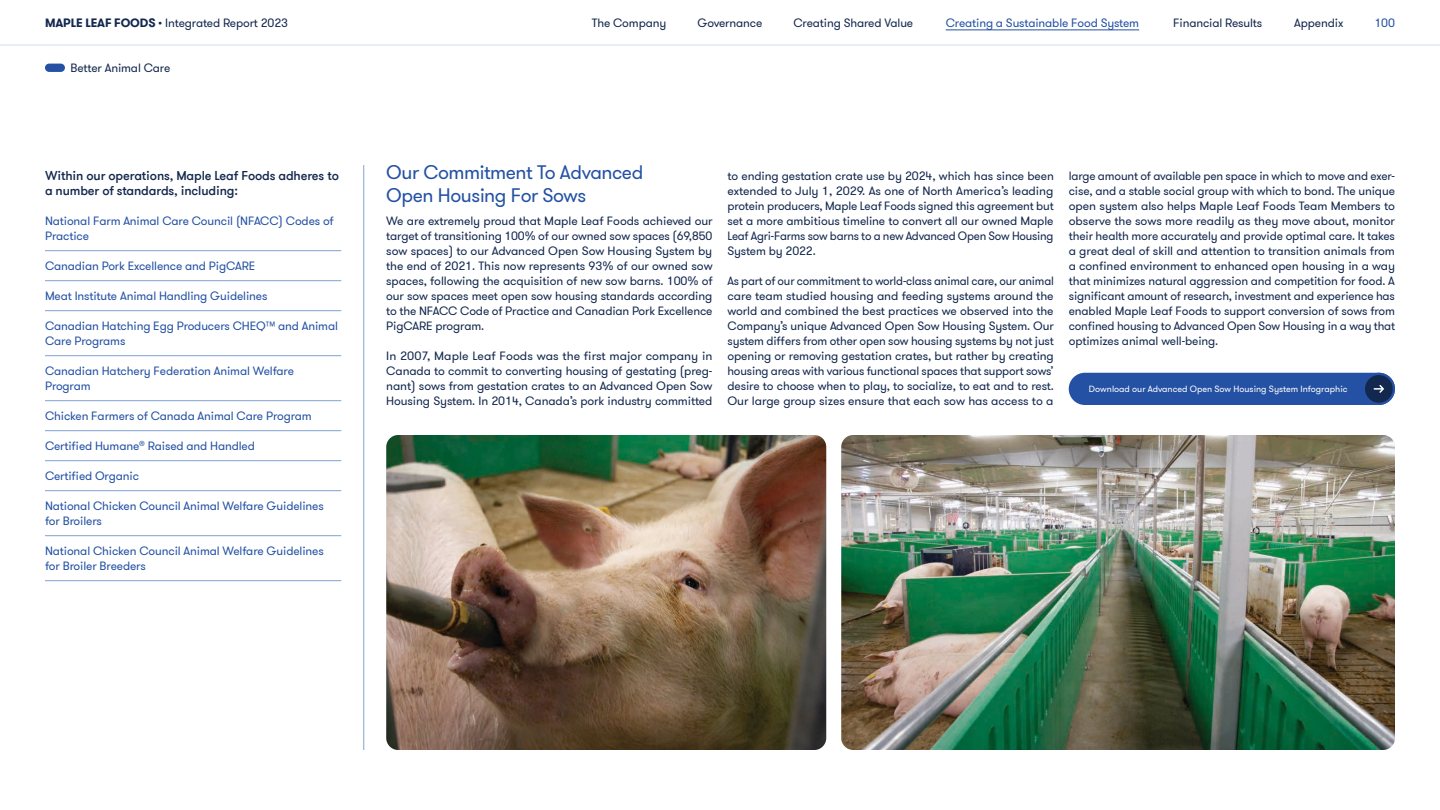
<style>
.page{position:relative;width:1440px;height:810px;background:#fff}
.page>*{position:absolute;margin:0;border:0;box-sizing:border-box;transform-origin:0 0}
._26_30_-_H5{font:19.5px/22.5px "GT Walsheim";letter-spacing:-.025em;color:#2451a4}
._16_20_-_H6{font:500 12.75px/15px "GT Walsheim";letter-spacing:-.01em;color:#13284e}
._16_20_-_Body_1{font:12px/15px "GT Walsheim";letter-spacing:-.01em;color:#13284e;text-align:justify}
._16_20_-_Body_1___lined_list{font:12px/15px "GT Walsheim";letter-spacing:-.01em;color:#2451a4}
._12_15_-_Body_2{font:9px "GT Walsheim";color:#fff}
.s1{font-weight:700}
</style>
<div class="page">
<div style="left:1070px;top:374px;width:324px;height:30px;background:#2451a4;border-radius:15px"></div>
<div style="left:1069px;top:373px;width:326px;height:32px;border:2px solid #2451a4;border-radius:15px"></div>
<div style="left:1364px;top:374px;width:30px;height:30px;background:#13284e;border-radius:50%"></div>
<div style="left:1363px;top:373px;width:32px;height:32px;border:2px solid #2451a4;border-radius:50%"></div>
<svg style="left:1374px;top:385px;width:10px;height:8px"></svg>
<img style="left:386px;top:435px;width:440px;height:315px">
<img style="left:841px;top:435px;width:554px;height:315px">
<hr style="left:45px;top:250px;width:296px;height:1px;background:#81a3d2">
<hr style="left:45px;top:280px;width:296px;height:1px;background:#81a3d2">
<hr style="left:45px;top:310px;width:296px;height:1px;background:#81a3d2">
<hr style="left:45px;top:356px;width:296px;height:1px;background:#81a3d2">
<hr style="left:45px;top:400px;width:296px;height:1px;background:#81a3d2">
<hr style="left:45px;top:430px;width:296px;height:1px;background:#81a3d2">
<hr style="left:45px;top:460px;width:296px;height:1px;background:#81a3d2">
<hr style="left:45px;top:490px;width:296px;height:1px;background:#81a3d2">
<hr style="left:45px;top:536px;width:296px;height:1px;background:#81a3d2">
<hr style="left:45px;top:580px;width:296px;height:1px;background:#81a3d2">
<hr style="left:0;top:45px;width:1440px;height:1px;background:#cddcf1">
<hr style="left:946px;top:30px;width:193px;height:1px;background:#2451a4">
<div style="left:45px;top:64px;width:20px;height:8px;background:#2451a4;border-radius:4px"></div>
<hr style="left:364px;top:165px;width:1px;height:585px;background:#81a3d2">
<p class="_16_20_-_Body_1" style="left:45px;top:16px;width:245px"><span class="s1">MAPLE LEAF FOODS</span> • Integrated Report 2023</p>
<p class="_16_20_-_Body_1" style="left:592px;top:15px;width:76px">The Company</p>
<p class="_16_20_-_Body_1" style="left:698px;top:15px;width:66px">Governance</p>
<p class="_16_20_-_Body_1" style="left:793px;top:15px;width:121px">Creating Shared Value</p>
<p class="_16_20_-_Body_1___lined_list" style="left:946px;top:15px;width:195px">Creating a Sustainable Food System</p>
<p class="_16_20_-_Body_1" style="left:1173px;top:15px;width:91px">Financial Results</p>
<p class="_16_20_-_Body_1" style="left:1294px;top:15px;width:51px">Appendix</p>
<p class="_16_20_-_Body_1___lined_list" style="left:1375px;top:16px;width:22px">100</p>
<p class="_16_20_-_Body_1" style="left:71px;top:61px;width:101px">Better Animal Care</p>
<p class="_16_20_-_H6" style="left:45px;top:168px;width:295px">Within our operations, Maple Leaf Foods adheres to a number of standards, including:</p>
<p class="_16_20_-_Body_1___lined_list" style="left:45px;top:214px;width:290px">National Farm Animal Care Council (NFACC) Codes of<br>Practice</p>
<p class="_16_20_-_Body_1___lined_list" style="left:45px;top:259px;width:212px">Canadian Pork Excellence and PigCARE</p>
<p class="_16_20_-_Body_1___lined_list" style="left:45px;top:289px;width:224px">Meat Institute Animal Handling Guidelines</p>
<p class="_16_20_-_Body_1___lined_list" style="left:45px;top:319px;width:295px">Canadian Hatching Egg Producers CHEQ™ and Animal<br>Care Programs</p>
<p class="_16_20_-_Body_1___lined_list" style="left:45px;top:364px;width:251px">Canadian Hatchery Federation Animal Welfare<br>Program</p>
<p class="_16_20_-_Body_1___lined_list" style="left:45px;top:409px;width:268px">Chicken Farmers of Canada Animal Care Program</p>
<p class="_16_20_-_Body_1___lined_list" style="left:45px;top:439px;width:211px">Certified Humane<sup>®</sup> Raised and Handled</p>
<p class="_16_20_-_Body_1___lined_list" style="left:45px;top:469px;width:96px">Certified Organic</p>
<p class="_16_20_-_Body_1___lined_list" style="left:45px;top:499px;width:280px">National Chicken Council Animal Welfare Guidelines for Broilers</p>
<p class="_16_20_-_Body_1___lined_list" style="left:45px;top:544px;width:280px">National Chicken Council Animal Welfare Guidelines for Broiler Breeders</p>
<p class="_26_30_-_H5" style="left:386px;top:162px;width:259px">Our Commitment To Advanced<br>Open Housing For Sows</p>
<p class="_16_20_-_Body_1" style="left:386px;top:214px;width:328px">We are extremely proud that Maple Leaf Foods achieved our target of transitioning 100% of our owned sow spaces (69,850 sow spaces) to our Advanced Open Sow Housing System by the end of 2021. This now represents 93% of our owned sow spaces, following the acquisition of new sow barns. 100% of our sow spaces meet open sow housing standards according to the NFACC Code of Practice and Canadian Pork Excellence PigCARE program.</p>
<p class="_16_20_-_Body_1" style="left:386px;top:349px;width:328px">In 2007, Maple Leaf Foods was the first major company in Canada to commit to converting housing of gestating (preg&shy;nant) sows from gestation crates to an Advanced Open Sow Housing System. In 2014, Canada’s pork industry committed</p>
<p class="_16_20_-_Body_1" style="left:728px;top:169px;width:328px">to ending gestation crate use by 2024, which has since been extended to July 1, 2029. As one of North America’s leading protein producers, Maple Leaf Foods signed this agreement but set a more ambitious timeline to convert all our owned Maple Leaf Agri-Farms sow barns to a new Advanced Open Sow Housing System by 2022.</p>
<p class="_16_20_-_Body_1" style="left:728px;top:274px;width:328px">As part of our commitment to world-class animal care, our animal care team studied housing and feeding systems around the world and combined the best practices we observed into the Company’s unique Advanced Open Sow Housing System. Our system differs from other open sow housing systems by not just opening or removing gestation crates, but rather by creating housing areas with various functional spaces that support sows’ desire to choose when to play, to socialize, to eat and to rest.<br>Our large group sizes ensure that each sow has access to a</p>
<p class="_16_20_-_Body_1" style="left:1069px;top:169px;width:328px">large amount of available pen space in which to move and exer&shy;cise, and a stable social group with which to bond. The unique open system also helps Maple Leaf Foods Team Members to observe the sows more readily as they move about, monitor their health more accurately and provide optimal care. It takes a great deal of skill and attention to transition animals from a confined environment to enhanced open housing in a way that minimizes natural aggression and competition for food. A significant amount of research, investment and experience has enabled Maple Leaf Foods to support conversion of sows from confined housing to Advanced Open Sow Housing in a way that optimizes animal well-being.</p>
<p class="_12_15_-_Body_2" style="left:1089px;top:383px;width:260px">Download our Advanced Open Sow Housing System Infographic</p>
</div>
